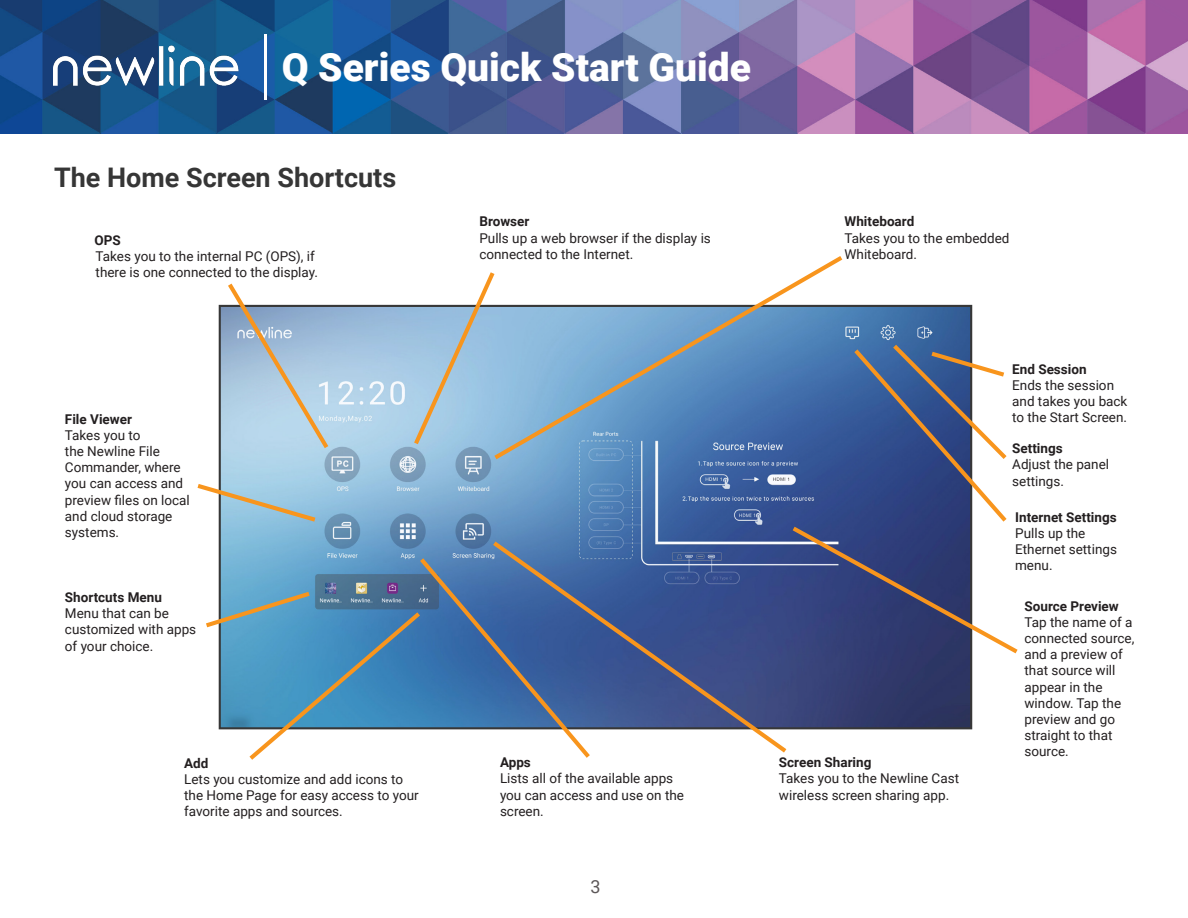
<style>
.page{position:relative;width:1188px;height:918px;background:#fff}
.page>*{position:absolute;margin:0;border:0;box-sizing:border-box;transform-origin:0 0}
.t1{font:900 39px "Roboto";color:#fff}
.t2{font:700 27px "Roboto";color:#363636}
.Paragraph_Style_1{font:18px "Roboto";color:#5c5758}
.t3{font:13.5px/16.2px "Roboto";color:#231f20}
.t4{font:700 13.5px "Roboto";color:#231f20}
.s1{font-weight:700}
</style>
<div class="page">
<img style="left:0;top:0;width:1188px;height:134px">
<hr style="left:264px;top:34px;width:3px;height:66px;background:#fff">
<img style="left:53px;top:46px;width:186px;height:40px">
<img style="left:222px;top:308px;width:747px;height:418px">
<svg style="left:224px;top:283px;width:108px;height:170px;background:#b5c9d8"></svg>
<svg style="left:489px;top:537px;width:302px;height:216px;background:#566899"></svg>
<svg style="left:490px;top:256px;width:357px;height:207px"></svg>
<svg style="left:411px;top:268px;width:87px;height:181px"></svg>
<svg style="left:197px;top:481px;width:123px;height:44px"></svg>
<svg style="left:788px;top:340px;width:230px;height:317px"></svg>
<svg style="left:206px;top:554px;width:388px;height:206px"></svg>
<p class="t1" style="left:282px;top:40px;width:471px">Q Series Quick Start Guide</p>
<p class="t2" style="left:54px;top:159px;width:344px">The Home Screen Shortcuts</p>
<p class="t4" style="left:95px;top:231px;width:28px">OPS</p>
<p class="t3" style="left:96px;top:248px;width:224px">Takes you to the internal PC (OPS), if there is one connected to the display.</p>
<p class="t3" style="left:479px;top:213px;width:233px"><span class="s1">Browser<br></span>Pulls up a web browser if the display is connected to the Internet.</p>
<p class="t3" style="left:845px;top:213px;width:166px"><span class="s1">Whiteboard<br></span>Takes you to the embedded<br>Whiteboard.</p>
<p class="t4" style="left:1012px;top:359px;width:76px">End Session</p>
<p class="t3" style="left:1012px;top:376px;width:117px">Ends the session and takes you back</p>
<p class="t4" style="left:65px;top:409px;width:69px">File Viewer</p>
<p class="t3" style="left:1012px;top:409px;width:116px">to the Start Screen.</p>
<p class="t3" style="left:65px;top:426px;width:126px">Takes you to<br>the Newline File<br>Commander, where you can access and preview files on local and cloud storage systems.</p>
<p class="t4" style="left:1012px;top:439px;width:52px">Settings</p>
<p class="t3" style="left:1012px;top:456px;width:98px">Adjust the panel settings.</p>
<p class="t4" style="left:1015px;top:507px;width:103px">Internet Settings</p>
<p class="t3" style="left:1015px;top:524px;width:103px">Pulls up the<br>Ethernet settings menu.</p>
<p class="t4" style="left:65px;top:588px;width:99px">Shortcuts Menu</p>
<p class="t3" style="left:65px;top:605px;width:133px">Menu that can be customized with apps of your choice.</p>
<p class="t4" style="left:184px;top:754px;width:26px">Add</p>
<p class="t3" style="left:184px;top:771px;width:236px">Lets you customize and add icons to the Home Page for easy access to your favorite apps and sources.</p>
<p class="t4" style="left:500px;top:753px;width:32px">Apps</p>
<p class="t3" style="left:500px;top:770px;width:186px">Lists all of the available apps you can access and use on the screen.</p>
<p class="Paragraph_Style_1" style="left:590px;top:874px;width:12px">3</p>
<p class="t4" style="left:779px;top:753px;width:94px">Screen Sharing</p>
<p class="t3" style="left:779px;top:770px;width:182px">Takes you to the Newline Cast wireless screen sharing app.</p>
<p class="t3" style="left:1025px;top:597px;width:111px"><span class="s1">Source Preview<br></span>Tap the name of a connected source, and a preview of that source will appear in the window. Tap the preview and go straight to that source.</p>
</div>
